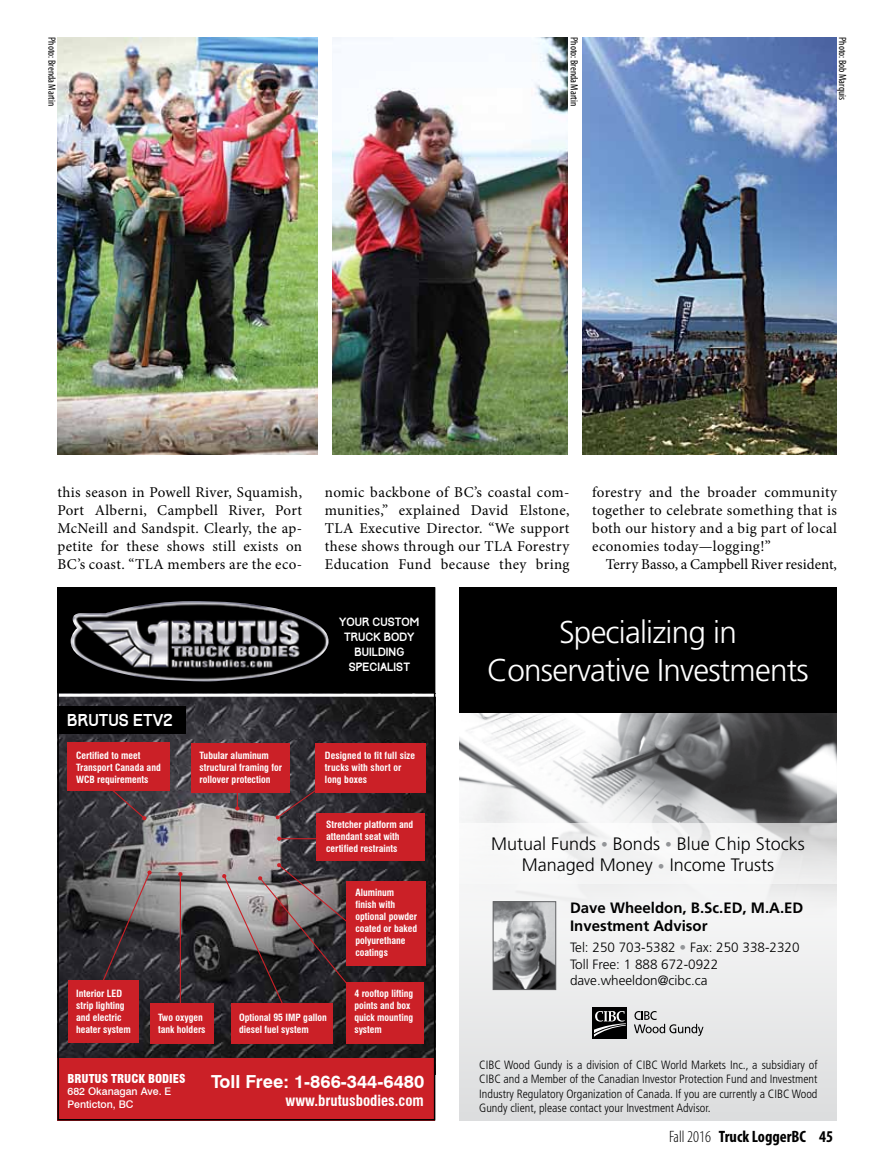
<style>
.page{position:relative;width:891px;height:1161px;background:#fff}
.page>*{position:absolute;margin:0;border:0;box-sizing:border-box;transform-origin:0 0}
.t1{font:300 31.5px/37.8px "Frutiger LT Std";letter-spacing:-.025em;color:#fff;text-align:center}
.t2{font:300 18px/21.6px "Frutiger LT Std";color:#000;text-align:center}
.t3{font:700 18px "Swiss 721 BT";color:#fff}
.t4{font:700 condensed 16.5px "Myriad Pro";color:#000}
.t5{font:15px/18px "Minion Pro";letter-spacing:.02em;color:#000;text-align:justify}
.t6{font:700 15px/18px "Frutiger LT Std";color:#000}
.t7{font:15px "Minion Pro";color:#000}
.t8{font:700 condensed 15px "Swiss 721 BT";color:#fff}
.t9{font:15px "Track";color:#fff}
.t10{font:300 13.5px/16.2px "Frutiger LT Std";color:#000}
.t11{font:300 condensed 12px/14.4px "Frutiger LT Std";color:#000;text-align:justify}
.t12{font:900 condensed 12px "Swiss 721 BT";color:#fff}
.t13{font:condensed 10.5px "Myriad Pro";color:#000}
.t14{font:10.5px/15px "Track";color:#fff;text-align:center}
.t15{font:500 10.5px/12px "Swiss 721 BT";color:#fff}
.t16{font:700 condensed 9.75px/12px "Swiss 721 BT";color:#fff}
.s1{font-size:13.5px;color:#939598}
.s2{color:#939598}
.s3{font-weight:300}
</style>
<div class="page">
<img style="left:57px;top:37px;width:511px;height:418px">
<img style="left:459px;top:712px;width:378px;height:112px">
<svg style="left:559px;top:824px;width:278px;height:14px;fill:#f3f3f3"></svg>
<div style="left:459px;top:838px;width:378px;height:282px;background:linear-gradient(to bottom,#f8f8f8,#dedfe0)"></div>
<div style="left:459px;top:587px;width:378px;height:125px;background:#000"></div>
<div style="left:592px;top:1007px;width:35px;height:32px;background:#000"></div>
<svg style="left:594px;top:1011px;width:32px;height:26px"></svg>
<svg style="left:634px;top:1011px;width:70px;height:25px;background:#c2c2c3"></svg>
<img style="left:495px;top:903px;width:59px;height:85px">
<div style="left:493px;top:901px;width:63px;height:89px;border:1px solid #636466"></div>
<svg style="left:57px;top:587px;width:378px;height:533px;background:#6b3135"></svg>
<div style="left:318px;top:37px;width:14px;height:418px;background:#fff"></div>
<img style="left:582px;top:37px;width:255px;height:418px">
<p class="t13" style="left:58px;top:37px;width:71px;rotate:90deg">Photo: Brenda Martin</p>
<p class="t13" style="left:581px;top:37px;width:71px;rotate:90deg">Photo: Brenda Martin</p>
<p class="t13" style="left:849px;top:37px;width:64px;rotate:90deg">Photo: Bob Marquis</p>
<p class="t5" style="left:57px;top:483px;width:246px">this season in Powell River, Squamish, Port Alberni, Campbell River, Port McNeill and Sandspit. Clearly, the ap&shy;petite for these shows still exists on BC’s coast. “TLA members are the eco-</p>
<p class="t5" style="left:325px;top:483px;width:246px">nomic backbone of BC’s coastal com&shy;munities,” explained David Elstone, TLA Executive Director. “We support these shows through our TLA Forestry Education Fund because they bring</p>
<p class="t5" style="left:592px;top:483px;width:246px">forestry and the broader community together to celebrate something that is both our history and a big part of local economies today—logging!”</p>
<p class="t7" style="left:606px;top:554px;width:233px">Terry Basso, a Campbell River resident,</p>
<p class="t14" style="left:339px;top:615px;width:82px">YOUR CUSTOM<br>TRUCK BODY<br>BUILDING<br>SPECIALIST</p>
<p class="t9" style="left:67px;top:711px;width:107px">BRUTUS ETV2</p>
<p class="t16" style="left:76px;top:749px;width:86px">Certified to meet<br>Transport Canada and<br>WCB requirements</p>
<p class="t16" style="left:200px;top:749px;width:84px">Tubular aluminum structural framing for rollover protection</p>
<p class="t16" style="left:325px;top:749px;width:92px">Designed to fit full size trucks with short or long boxes</p>
<p class="t16" style="left:326px;top:819px;width:89px">Stretcher platform and attendant seat with certified restraints</p>
<p class="t16" style="left:76px;top:987px;width:56px">Interior LED strip lighting and electric heater system</p>
<p class="t16" style="left:158px;top:1012px;width:49px">Two oxygen tank holders</p>
<p class="t16" style="left:239px;top:1011px;width:89px">Optional 95 IMP gallon diesel fuel system</p>
<p class="t16" style="left:355px;top:886px;width:63px">Aluminum finish with optional powder coated or baked polyurethane coatings</p>
<p class="t16" style="left:354px;top:988px;width:60px">4 rooftop lifting points and box quick mounting system</p>
<p class="t12" style="left:68px;top:1072px;width:119px">BRUTUS TRUCK BODIES</p>
<p class="t15" style="left:68px;top:1086px;width:105px">682 Okanagan Ave. E<br>Penticton, BC</p>
<p class="t3" style="left:211px;top:1070px;width:215px">Toll Free: 1-866-344-6480</p>
<p class="t8" style="left:286px;top:1092px;width:140px">www.brutusbodies.com</p>
<h1 class="t1" style="left:487px;top:613px;width:323px">Specializing in<br>Conservative Investments</h1>
<p class="t2" style="left:491px;top:833px;width:315px">Mutual Funds <span class="s1">•</span> Bonds <span class="s1">•</span> Blue Chip Stocks<br>Managed Money <span class="s1">•</span> Income Trusts</p>
<p class="t6" style="left:570px;top:899px;width:235px">Dave Wheeldon, B.Sc.ED, M.A.ED<br>Investment Advisor</p>
<p class="t10" style="left:570px;top:940px;width:231px">Tel: 250 703-5382 <span class="s2">•</span> Fax: 250 338-2320<br>Toll Free: 1 888 672-0922 dave.wheeldon@cibc.ca</p>
<p class="t11" style="left:479px;top:1058px;width:340px">CIBC Wood Gundy is a division of CIBC World Markets Inc., a subsidiary of CIBC and a Member of the Canadian Investor Protection Fund and Investment Industry Regulatory Organization of Canada. If you are currently a CIBC Wood Gundy client, please contact your Investment Advisor.</p>
<p class="t4" style="left:669px;top:1126px;width:166px"><span class="s3">Fall 2016</span> Truck LoggerBC 45</p>
</div>
